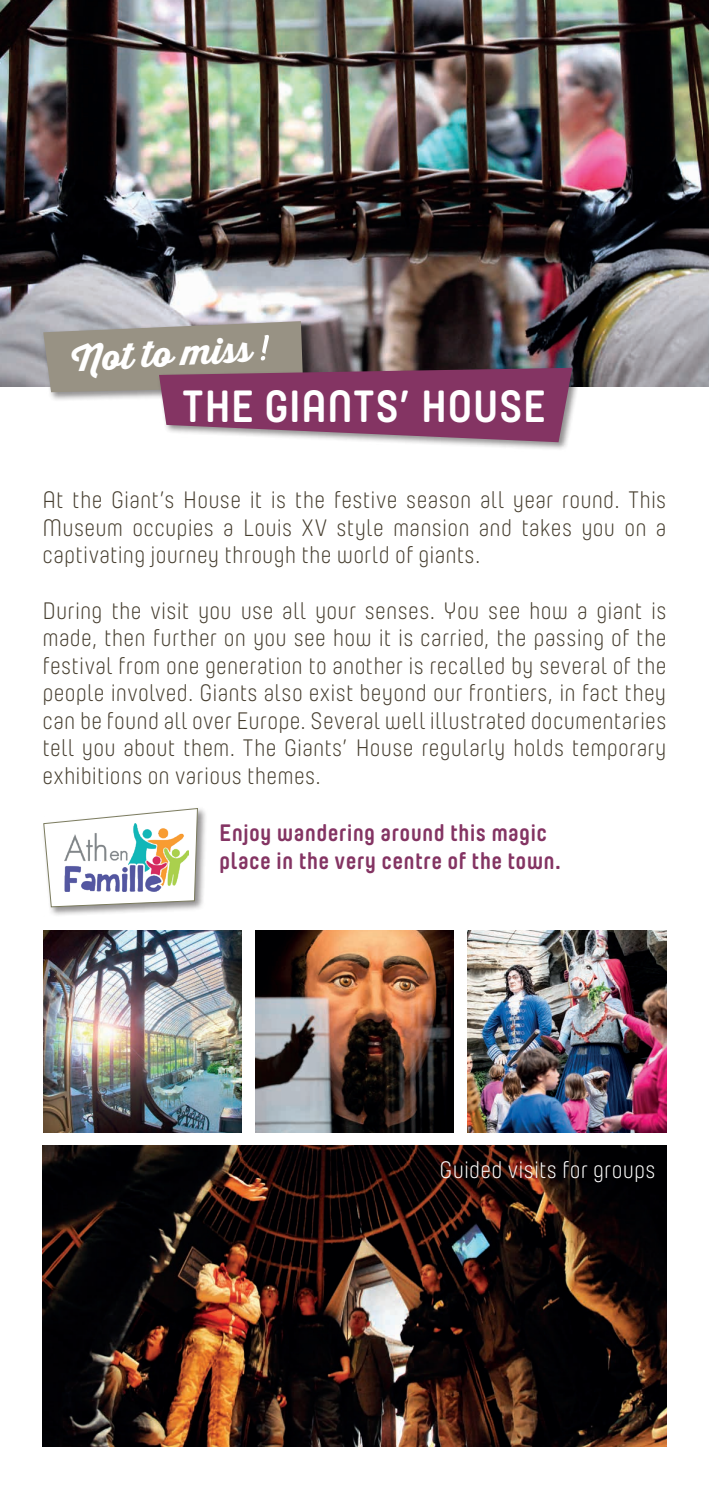
<style>
.page{position:relative;width:709px;height:1489px;background:#fff}
.page>*{position:absolute;margin:0;border:0;box-sizing:border-box;transform-origin:0 0}
.t1{font:700 45px "Yummo";letter-spacing:.005em;color:#fff}
.t2{font:35px "Thirsty Script Extrabold Demo";color:#fff}
.t3{font:300 23.75px/27.5px "Yummo";letter-spacing:.01em;color:#463e2f;text-align:justify}
.t4{font:700 23.75px/28.5px "Yummo";letter-spacing:.01em;color:#843463}
.t5{font:300 23.75px "Yummo";letter-spacing:.01em;color:#fff}
</style>
<div class="page">
<img style="left:0;top:0;width:709px;height:386px">
<div style="left:41px;top:319px;width:271px;height:82px;background:#231f20;opacity:.5"></div>
<div style="left:157px;top:366px;width:424px;height:85px;background:#231f20;opacity:.5"></div>
<svg style="left:43px;top:321px;width:529px;height:121px;background:#8e6b7b"></svg>
<img style="left:43px;top:1145px;width:623px;height:301px">
<img style="left:468px;top:930px;width:198px;height:202px">
<img style="left:255px;top:930px;width:199px;height:202px">
<img style="left:43px;top:930px;width:199px;height:202px">
<div style="left:41px;top:806px;width:167px;height:110px;background:#231f20;opacity:.5"></div>
<svg style="left:43px;top:807px;width:155px;height:100px"></svg>
<h2 class="t2" style="left:70px;top:332px;width:181px;rotate:-3deg">Not to miss</h2>
<h1 class="t1" style="left:182px;top:365px;width:365px">THE GIANTS’ HOUSE</h1>
<p class="t3" style="left:43px;top:485px;width:625px">At the Giant’s House it is the festive season all year round. This Museum occupies a Louis XV style mansion and takes you on a captivating journey through the world of giants.</p>
<p class="t3" style="left:43px;top:596px;width:625px">During the visit you use all your senses. You see how a giant is made, then further on you see how it is carried, the passing of the festival from one generation to another is recalled by several of the people involved. Giants also exist beyond our frontiers, in fact they can be found all over Europe. Several well illustrated documentaries tell you about them. The Giants’ House regularly holds temporary exhibitions on various themes.</p>
<p class="t4" style="left:219px;top:814px;width:343px">Enjoy wandering around this magic place in the very centre of the town.</p>
<p class="t5" style="left:439px;top:1155px;width:217px">Guided visits for groups</p>
</div>
